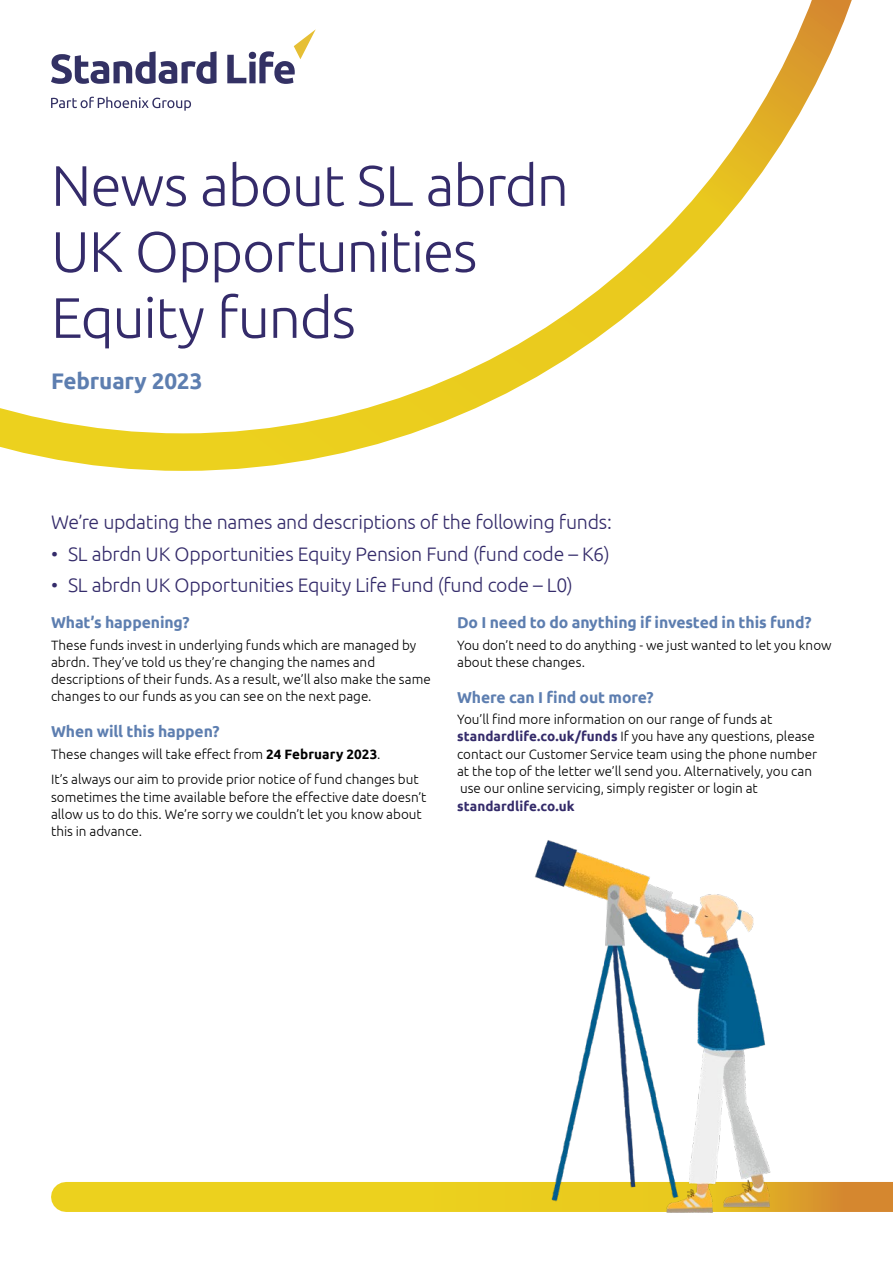
<style>
.page{position:relative;width:893px;height:1263px;background:#fff}
.page>*{position:absolute;margin:0;border:0;box-sizing:border-box;transform-origin:0 0}
.t1{font:300 57px/66px "Ubuntu";letter-spacing:-.02em;color:#342b6a}
.t2{font:700 22.5px "Ubuntu";letter-spacing:-.01em;color:#5d7eb0}
.t3{font:300 19.5px "Ubuntu";letter-spacing:-.015em;color:#342b6a}
.t4{font:700 15.75px "Ubuntu";letter-spacing:-.005em;color:#5d7eb0}
.t5{font:300 13.5px/17.2px "Ubuntu";color:#000}
.t6{font:700 13.5px "Ubuntu";letter-spacing:.005em;color:#342b6a}
.s1{font-weight:700}
.s2{font-weight:700;color:#342b6a}
</style>
<div class="page">
<svg style="left:0;top:0;width:852px;height:471px"></svg>
<svg style="left:51px;top:51px;width:166px;height:33px"></svg>
<svg style="left:227px;top:29px;width:89px;height:55px"></svg>
<svg style="left:51px;top:97px;width:140px;height:14px"></svg>
<svg style="left:66px;top:1182px;width:827px;height:30px;background:#e8c520"></svg>
<img style="left:499px;top:840px;width:307px;height:373px">
<h1 class="t1" style="left:51px;top:151px;width:519px">News about SL abrdn<br>UK Opportunities<br>Equity funds</h1>
<h2 class="t2" style="left:51px;top:367px;width:153px">February 2023</h2>
<h3 class="t3" style="left:51px;top:510px;width:562px">We’re updating the names and descriptions of the following funds:</h3>
<h3 class="t3" style="left:51px;top:542px;width:560px">• SL abrdn UK Opportunities Equity Pension Fund (fund code – K6)</h3>
<h3 class="t3" style="left:51px;top:574px;width:523px">• SL abrdn UK Opportunities Equity Life Fund (fund code – L0)</h3>
<p class="t4" style="left:51px;top:613px;width:140px">What’s happening?</p>
<p class="t5" style="left:51px;top:636px;width:381px">These funds invest in underlying funds which are managed by abrdn. They’ve told us they’re changing the names and descriptions of their funds. As a result, we’ll also make the same changes to our funds as you can see on the next page.</p>
<p class="t4" style="left:51px;top:722px;width:170px">When will this happen?</p>
<p class="t5" style="left:51px;top:741px;width:369px;line-height:25.8px">These changes will take effect from <span class="s1">24 February 2023</span>.<br>It’s always our aim to provide prior notice of fund changes but</p>
<p class="t5" style="left:51px;top:788px;width:377px">sometimes the time available before the effective date doesn’t allow us to do this. We’re sorry we couldn’t let you know about this in advance.</p>
<p class="t4" style="left:457px;top:613px;width:356px">Do I need to do anything if invested in this fund?</p>
<p class="t5" style="left:457px;top:636px;width:376px">You don’t need to do anything - we just wanted to let you know about these changes.</p>
<p class="t4" style="left:457px;top:687px;width:198px">Where can I find out more?</p>
<p class="t5" style="left:457px;top:710px;width:362px">You’ll find more information on our range of funds at <span class="s2">standardlife.co.uk/funds</span> If you have any questions, please contact our Customer Service team using the phone number at the top of the letter we’ll send you. Alternatively, you can use our online servicing, simply register or login at</p>
<p class="t6" style="left:457px;top:797px;width:119px">standardlife.co.uk</p>
</div>
